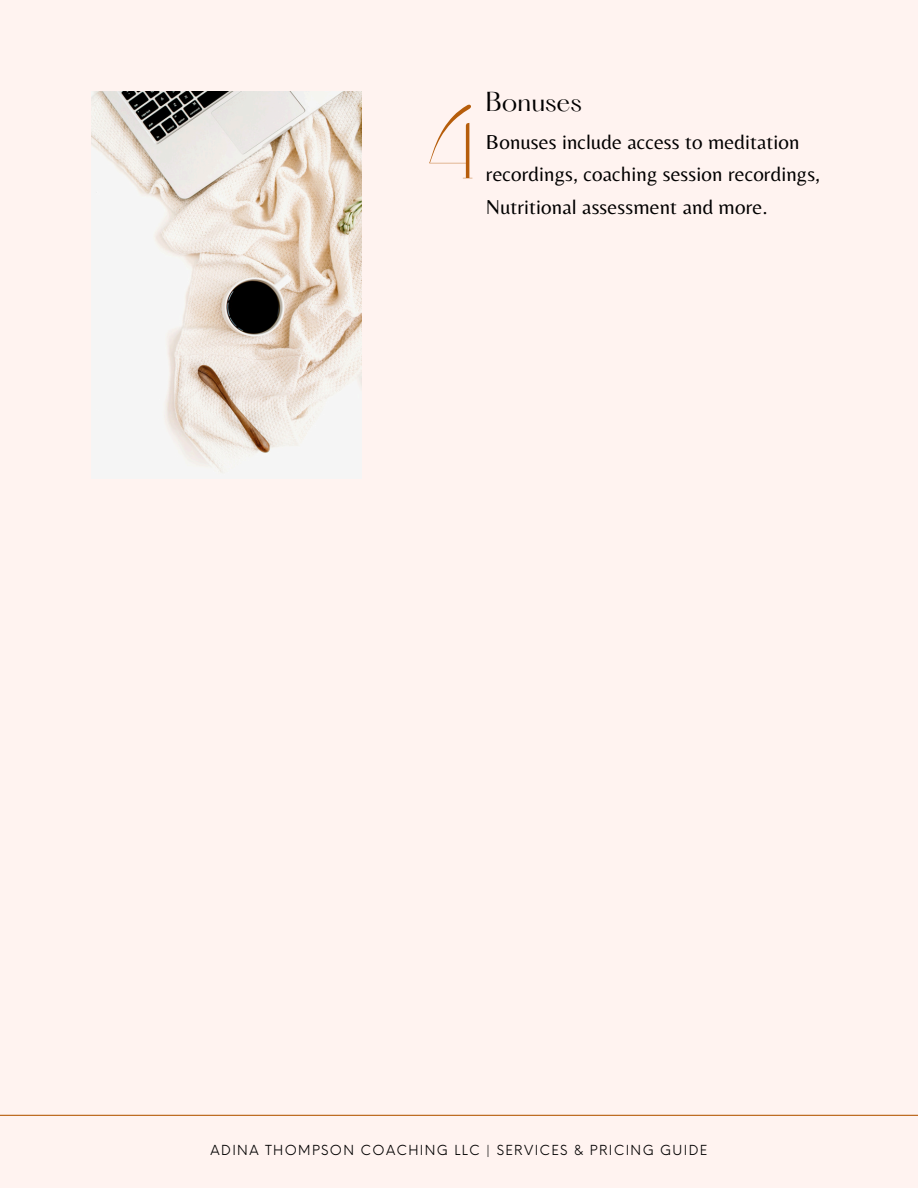
<style>
.page{position:relative;width:918px;height:1188px;background:#fff3f0}
.page>*{position:absolute;margin:0;border:0;box-sizing:border-box;transform-origin:0 0}
.t1{font:104.1px "Joliet";color:#b65d0b}
.t2{font:24px "Hatton";color:#000}
.t3{font:21px/32.7px "Belleza";letter-spacing:.005em;color:#000}
.t4{font:13.5px "Neue Einstellung";letter-spacing:.1em;color:#000}
</style>
<div class="page">
<img style="left:92px;top:92px;width:270px;height:382px">
<hr style="left:0;top:1115px;width:918px;height:1px;background:#b65d0b">
<p class="t1" style="left:425px;top:78px;width:53px">4</p>
<h1 class="t2" style="left:486px;top:90px;width:98px">Bonuses</h1>
<h2 class="t3" style="left:486px;top:125px;width:336px">Bonuses include access to meditation recordings, coaching session recordings,<br>Nutritional assessment and more.</h2>
<p class="t4" style="left:211px;top:1138px;width:498px">ADINA THOMPSON COACHING LLC | SERVICES &amp; PRICING GUIDE</p>
</div>
